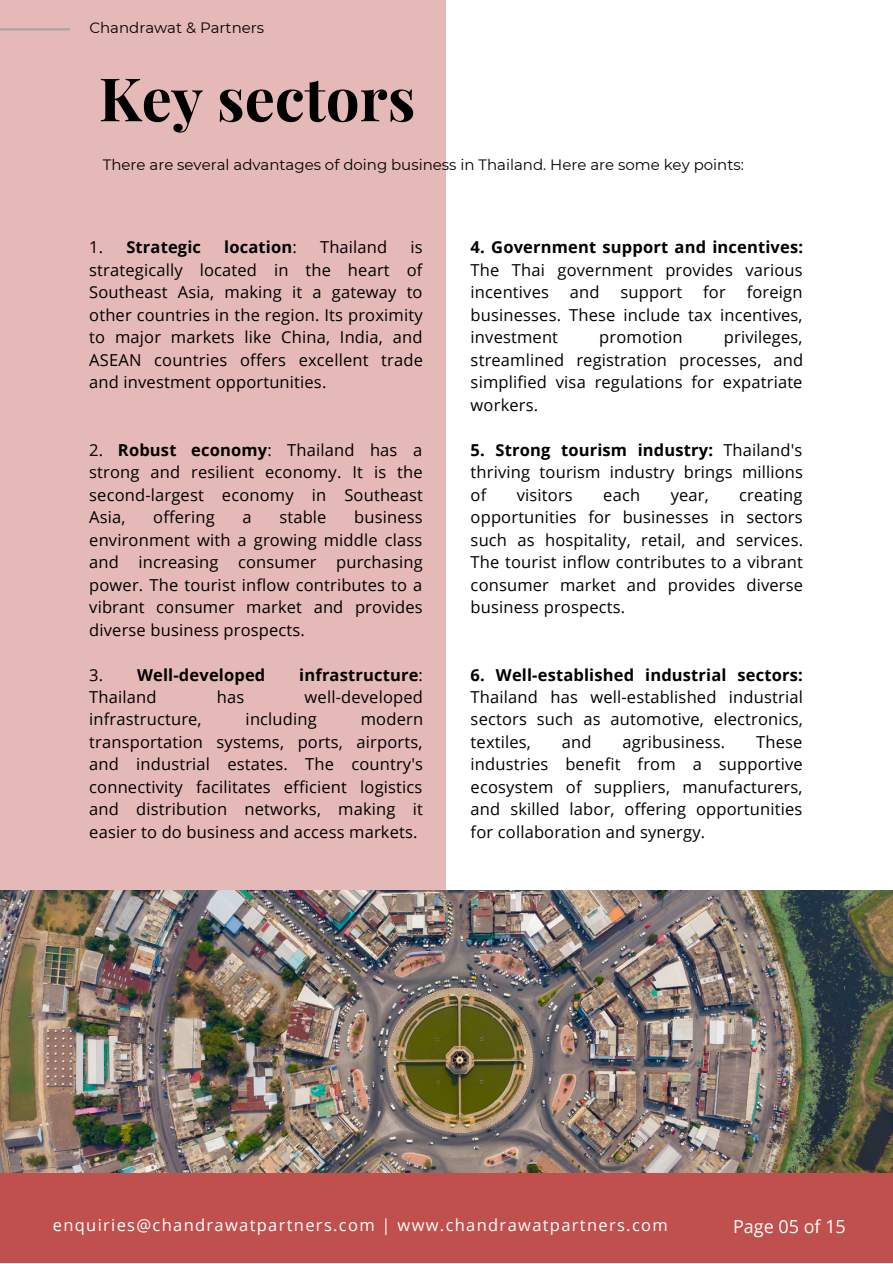
<style>
.page{position:relative;width:893px;height:1264px;background:#fff}
.page>*{position:absolute;margin:0;border:0;box-sizing:border-box;transform-origin:0 0}
.t1{font:700 60px "Playfair Display";color:#000}
.t2{font:18px "Open Sans";color:#fff}
.t3{font:16.5px/22.5px "Open Sans";letter-spacing:.01em;color:#000;text-align:justify}
.t4{font:16.5px "Open Sans";letter-spacing:.08em;color:#fff}
.t5{font:700 16.5px "Open Sans";letter-spacing:.01em;color:#000}
.t6{font:15px "Montserrat";color:#000}
.s1{font-weight:400}
.s2{font-weight:700}
</style>
<div class="page">
<div style="left:0;top:0;width:446px;height:1262px;background:#e5b9b7"></div>
<img style="left:0;top:890px;width:892px;height:283px">
<div style="left:0;top:1173px;width:892px;height:89px;background:#c0504d"></div>
<hr style="left:0;top:28px;width:69px;height:2px;background:#a6a6a6">
<p class="t6" style="left:89px;top:19px;width:176px">Chandrawat &amp; Partners</p>
<p class="t1" style="left:99px;top:56px;width:318px">Key sectors</p>
<p class="t6" style="left:103px;top:156px;width:642px">There are several advantages of doing business in Thailand. Here are some key points:</p>
<p class="t5" style="left:89px;top:235px;width:113px"><span class="s1">1.</span> Strategic</p>
<p class="t5" style="left:224px;top:235px;width:74px">location<span class="s1">:</span></p>
<p class="t3" style="left:320px;top:235px;width:69px">Thailand</p>
<p class="t3" style="left:89px;top:235px;width:335px;text-indent:321px">is strategically located in the heart of Southeast Asia, making it a gateway to other countries in the region. Its proximity to major markets like China, India, and ASEAN countries offers excellent trade and investment opportunities.</p>
<p class="t3" style="left:89px;top:438px;width:335px">2. <span class="s2">Robust economy</span>: Thailand has a strong and resilient economy. It is the second-largest economy in Southeast Asia,</p>
<p class="t3" style="left:153px;top:505px;width:63px">offering</p>
<p class="t3" style="left:242px;top:505px;width:11px">a</p>
<p class="t3" style="left:279px;top:505px;width:49px">stable</p>
<p class="t3" style="left:89px;top:505px;width:335px;text-indent:265px">business environment with a growing middle class and increasing consumer purchasing power. The tourist inflow contributes to a vibrant consumer market and provides diverse business prospects.</p>
<p class="t5" style="left:89px;top:663px;width:178px"><span class="s1">3.</span> Well-developed</p>
<p class="t5" style="left:299px;top:663px;width:125px">infrastructure<span class="s1">:</span></p>
<p class="t3" style="left:89px;top:685px;width:69px">Thailand</p>
<p class="t3" style="left:217px;top:685px;width:29px">has</p>
<p class="t3" style="left:304px;top:685px;width:120px">well-developed</p>
<p class="t3" style="left:89px;top:707px;width:114px">infrastructure,</p>
<p class="t3" style="left:246px;top:707px;width:73px">including</p>
<p class="t3" style="left:89px;top:707px;width:335px;text-indent:271px">modern transportation systems, ports, airports, and industrial estates. The country's connectivity facilitates efficient logistics and distribution networks, making it easier to do business and access markets.</p>
<p class="t3" style="left:470px;top:235px;width:334px"><span class="s2">4. Government support and incentives:<br></span>The Thai government provides various incentives</p>
<p class="t3" style="left:470px;top:280px;width:333px;text-indent:276px">foreign businesses. These include tax incentives, investment</p>
<p class="t3" style="left:570px;top:280px;width:31px">and</p>
<p class="t3" style="left:620px;top:280px;width:63px">support</p>
<p class="t3" style="left:703px;top:280px;width:24px">for</p>
<p class="t3" style="left:470px;top:325px;width:334px;text-indent:253px">privileges, streamlined registration processes, and simplified visa regulations for expatriate workers.</p>
<p class="t3" style="left:470px;top:438px;width:334px"><span class="s2">5. Strong tourism industry:</span> Thailand's thriving tourism industry brings millions of</p>
<p class="t3" style="left:599px;top:325px;width:85px">promotion</p>
<p class="t3" style="left:517px;top:483px;width:57px">visitors</p>
<p class="t3" style="left:603px;top:483px;width:38px">each</p>
<p class="t3" style="left:670px;top:483px;width:40px">year,</p>
<p class="t3" style="left:470px;top:483px;width:334px;text-indent:268px">creating opportunities for businesses in sectors such as hospitality, retail, and services.<br>The tourist inflow contributes to a vibrant consumer market and provides diverse business prospects.</p>
<p class="t3" style="left:470px;top:663px;width:334px"><span class="s2">6. Well-established industrial sectors:<br></span>Thailand has well-established industrial sectors such as automotive, electronics, textiles,</p>
<p class="t3" style="left:470px;top:730px;width:333px;text-indent:285px">These industries benefit from a supportive ecosystem of suppliers, manufacturers, and skilled labor, offering opportunities for collaboration and synergy.</p>
<p class="t3" style="left:562px;top:730px;width:31px">and</p>
<p class="t3" style="left:622px;top:730px;width:104px">agribusiness.</p>
<p class="t4" style="left:53px;top:1213px;width:616px">enquiries@chandrawatpartners.com | www.chandrawatpartners.com</p>
<p class="t2" style="left:733px;top:1213px;width:114px">Page 05 of 15</p>
</div>
